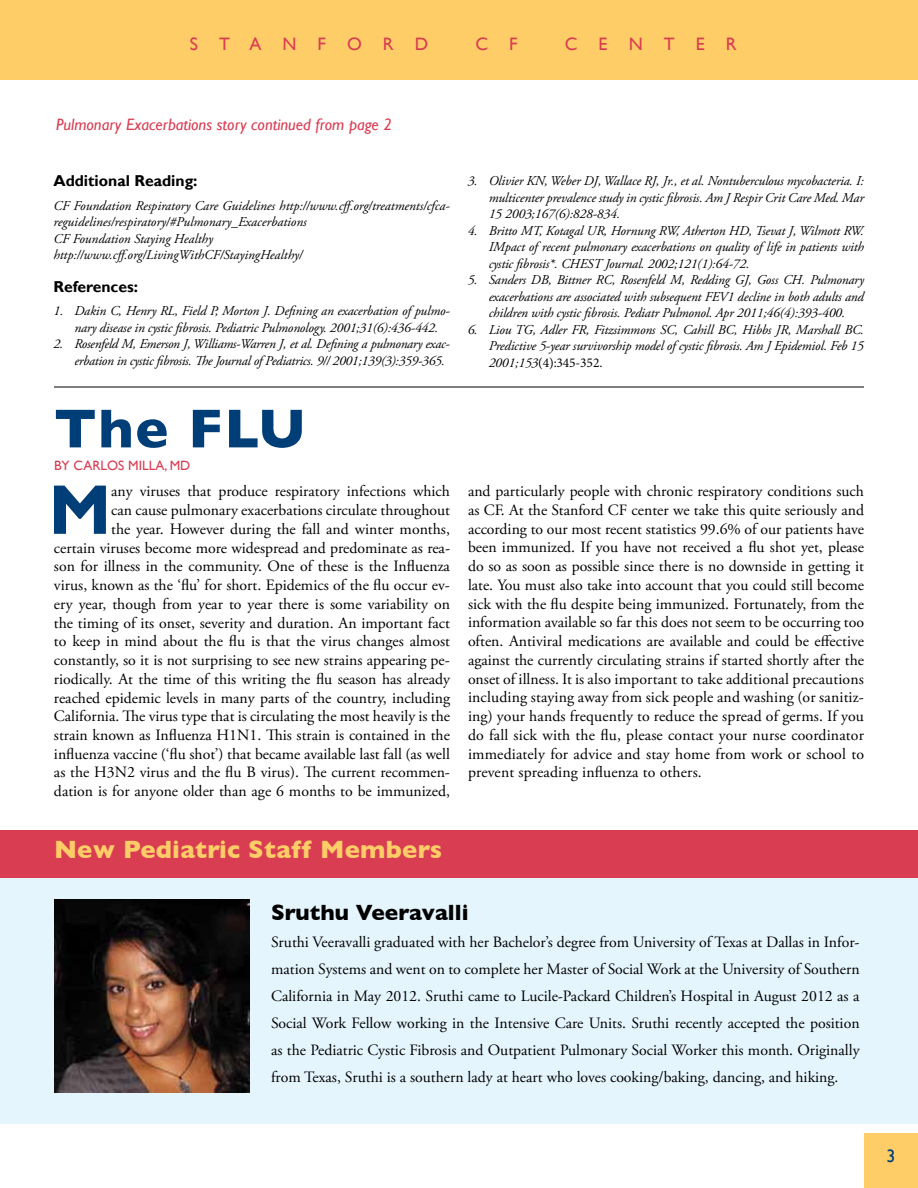
<style>
.page{position:relative;width:918px;height:1188px;background:#fff}
.page>*{position:absolute;margin:0;border:0;box-sizing:border-box;transform-origin:0 0}
.t1{font:700 70.8px "Gill Sans";color:#003e78}
.t2{font:700 55.5px "Gill Sans";letter-spacing:.03em;color:#003e78}
.t3{font:700 25.5px "Gill Sans";letter-spacing:.01em;color:#ffcd67}
.t4{font:700 22.5px "Gill Sans";color:#000}
.t5{font:18px "Gill Sans";color:#d83d52}
.t6{font:18px "Gill Sans";color:#003e78}
.t7{font:italic 16.5px "Gill Sans";color:#d83d52}
.t8{font:15.75px/18.8px "Adobe Garamond Pro";color:#000;text-align:justify}
.t9{font:700 15.75px "Gill Sans";color:#000}
.t10{font:italic 13.5px/16.5px "Adobe Garamond Pro";letter-spacing:-.01em;color:#000}
.t11{font:13.5px "Minion Pro";letter-spacing:-.01em;color:#000}
.t12{font:13.5px "Gill Sans";color:#d83d52}
.s1{font-family:"Adobe Garamond Pro";font-style:italic}
.s2{font-weight:400;font-size:13.5px;color:#d83d52}
</style>
<div class="page">
<div style="left:0;top:831px;width:918px;height:293px;background:#e5f5fd"></div>
<img style="left:54px;top:900px;width:195px;height:193px">
<div style="left:0;top:831px;width:918px;height:47px;background:#d83d52"></div>
<div style="left:864px;top:1134px;width:54px;height:54px;background:#ffcd67"></div>
<div style="left:0;top:0;width:918px;height:79px;background:#ffcd67"></div>
<hr style="left:54px;top:387px;width:810px;height:1px;background:#000">
<p class="t5" style="left:190px;top:34px;width:21px">ST</p>
<p class="t5" style="left:249px;top:34px;width:44px">A N</p>
<p class="t5" style="left:318px;top:34px;width:88px">FORD</p>
<p class="t5" style="left:475px;top:34px;width:42px">C F</p>
<p class="t5" style="left:565px;top:34px;width:63px">C ENTER</p>
<p class="t7" style="left:56px;top:115px;width:337px">Pulmonary Exacerbations story continued from page 2</p>
<p class="t9" style="left:53px;top:172px;width:146px">Additional Reading:</p>
<p class="t10" style="left:53px;top:197px;width:398px">CF Foundation Respiratory Care Guidelines http://www.cff.org/treatments/cfca&shy;reguidelines/respiratory/#Pulmonary_Exacerbations<br>CF Foundation Staying Healthy http://www.cff.org/LivingWithCF/StayingHealthy/</p>
<p class="t9" style="left:53px;top:277px;width:86px">References:</p>
<p class="t10" style="left:74px;top:303px;width:377px;text-indent:-21px">1. Dakin C, Henry RL, Field P, Morton J. Defining an exacerbation of pulmo&shy;nary disease in cystic fibrosis. Pediatric Pulmonology. 2001;31(6):436-442.</p>
<p class="t10" style="left:74px;top:336px;width:377px;text-indent:-21px">2. Rosenfeld M, Emerson J, Williams-Warren J, et al. Defining a pulmonary exac&shy;erbation in cystic fibrosis. The Journal of Pediatrics. 9// 2001;139(3):359-365.</p>
<h2 class="t2" style="left:54px;top:396px;width:253px">The FLU</h2>
<p class="t12" style="left:54px;top:458px;width:138px">BY CARLOS MILLA, MD</p>
<p class="t10" style="left:489px;top:173px;width:377px;text-align:justify;text-indent:-21px">3. Olivier KN, Weber DJ, Wallace RJ, Jr., et al. Nontuberculous mycobacteria. I: multicenter prevalence study in cystic fibrosis. Am J Respir Crit Care Med. Mar 15 2003;167(6):828-834.</p>
<p class="t10" style="left:489px;top:223px;width:377px;text-align:justify;text-indent:-21px">4. Britto MT, Kotagal UR, Hornung RW, Atherton HD, Tsevat J, Wilmott RW.<br>IMpact of recent pulmonary exacerbations on quality of life in patients with cystic fibrosis*. CHEST Journal. 2002;121(1):64-72.</p>
<p class="t10" style="left:489px;top:272px;width:377px;text-align:justify;text-indent:-21px">5. Sanders DB, Bittner RC, Rosenfeld M, Redding GJ, Goss CH. Pulmonary exacerbations are associated with subsequent FEV1 decline in both adults and children with cystic fibrosis. Pediatr Pulmonol. Apr 2011;46(4):393-400.</p>
<p class="t10" style="left:468px;top:322px;width:398px;text-align:right">6. Liou TG, Adler FR, Fitzsimmons SC, Cahill BC, Hibbs JR, Marshall BC.<br>Predictive 5-year survivorship model of cystic fibrosis. Am J Epidemiol. Feb 15</p>
<p class="t11" style="left:489px;top:353px;width:115px"><span class="s1">2001;153</span>(4):345-352.</p>
<p class="t8" style="left:54px;top:483px;width:398px;text-align:right">any viruses that produce respiratory infections which<br>can cause pulmonary exacerbations circulate throughout<br>the year. However during the fall and winter months,<br>certain viruses become more widespread and predominate as rea&shy;son for illness in the community. One of these is the Influenza virus, known as the ‘flu’ for short. Epidemics of the flu occur ev&shy;ery year, though from year to year there is some variability on the timing of its onset, severity and duration. An important fact to keep in mind about the flu is that the virus changes almost constantly, so it is not surprising to see new strains appearing pe&shy;riodically. At the time of this writing the flu season has already reached epidemic levels in many parts of the country, including California. The virus type that is circulating the most heavily is the strain known as Influenza H1N1. This strain is contained in the influenza vaccine (‘flu shot’) that became available last fall (as well as the H3N2 virus and the flu B virus). The current recommen&shy;dation is for anyone older than age 6 months to be immunized,</p>
<p class="t8" style="left:468px;top:482px;width:398px">and particularly people with chronic respiratory conditions such as CF. At the Stanford CF center we take this quite seriously and according to our most recent statistics 99.6% of our patients have been immunized. If you have not received a flu shot yet, please do so as soon as possible since there is no downside in getting it late. You must also take into account that you could still become sick with the flu despite being immunized. Fortunately, from the information available so far this does not seem to be occurring too often. Antiviral medications are available and could be effective against the currently circulating strains if started shortly after the onset of illness. It is also important to take additional precautions including staying away from sick people and washing (or sanitiz&shy;ing) your hands frequently to reduce the spread of germs. If you do fall sick with the flu, please contact your nurse coordinator immediately for advice and stay home from work or school to prevent spreading influenza to others.</p>
<h1 class="t1" style="left:49px;top:467px;width:64px">M</h1>
<h3 class="t3" style="left:54px;top:834px;width:523px">New Pediatric Staff Members<span class="s2">BY KATHY GESLEY, RN</span></h3>
<h3 class="t4" style="left:271px;top:899px;width:199px">Sruthu Veeravalli</h3>
<p class="t8" style="left:271px;top:929px;width:590px;line-height:27px">Sruthi Veeravalli graduated with her Bachelor’s degree from University of Texas at Dallas in Infor&shy;mation Systems and went on to complete her Master of Social Work at the University of Southern California in May 2012. Sruthi came to Lucile-Packard Children’s Hospital in August 2012 as a Social Work Fellow working in the Intensive Care Units. Sruthi recently accepted the position as the Pediatric Cystic Fibrosis and Outpatient Pulmonary Social Worker this month. Originally from Texas, Sruthi is a southern lady at heart who loves cooking/baking, dancing, and hiking.</p>
<p class="t6" style="left:887px;top:1145px;width:10px">3</p>
</div>
